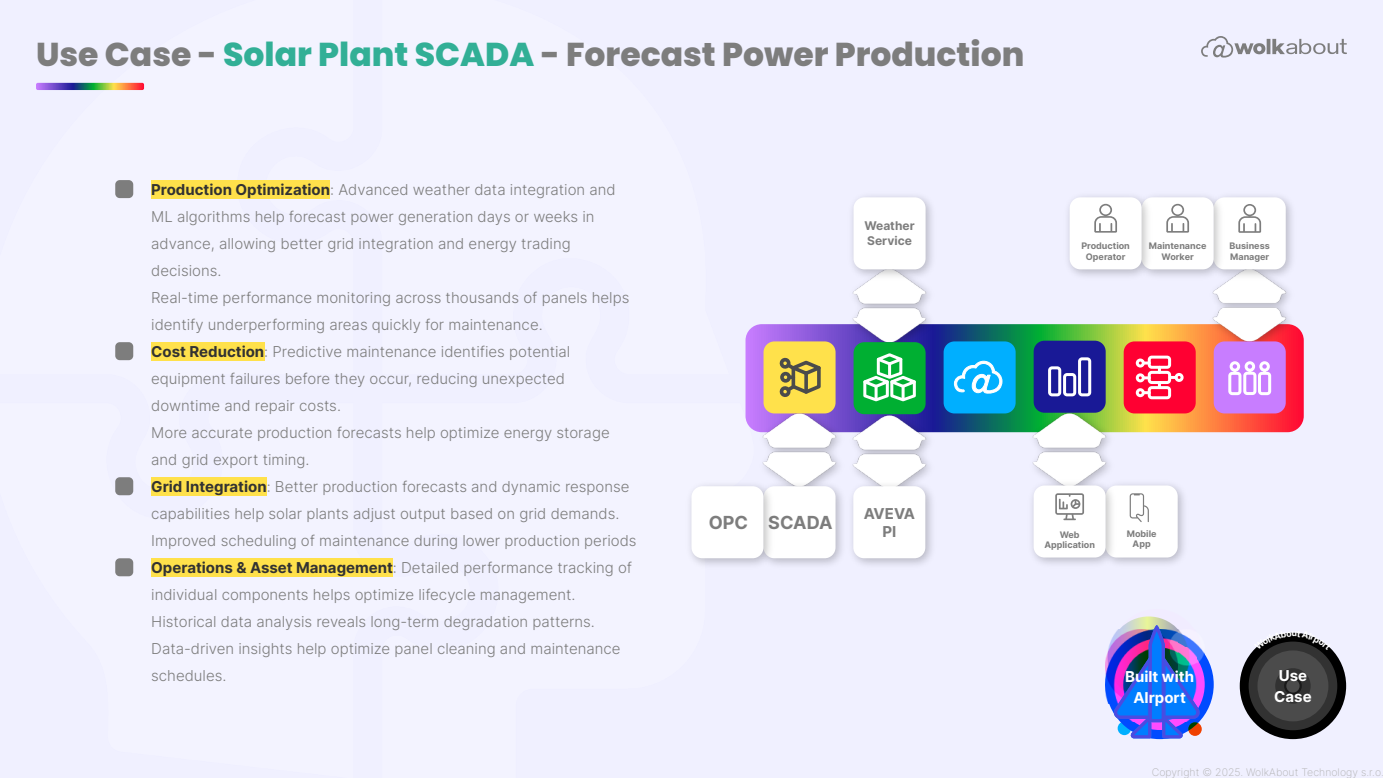
<style>
.page{position:relative;width:1383px;height:778px;background:#fff}
.page>*{position:absolute;margin:0;border:0;box-sizing:border-box;transform-origin:0 0}
.t1{font:800 33px "Poppins";color:#7d7d7d}
.t2{font:700 18px "Inter";color:#7d7d7d}
.t3{font:300 15px "Inter";color:#7d7d7d}
.t4{font:700 15px "Inter";color:#fff}
.t5{font:700 15px "Inter";color:#7d7d7d}
.t6{font:700 12px "Inter";color:#7d7d7d}
.t7{font:200 10.5px "Inter";letter-spacing:.005em;color:#afafaf}
.t8{font:700 9px "Inter";color:#7d7d7d}
.s1{color:#32af96}
.s2{font-weight:700;color:#323232}
</style>
<div class="page">
<div style="left:0;top:0;width:1382px;height:778px;background:#f0f0ff"></div>
<div style="left:151px;top:180px;width:179px;height:18px;background:#ffe14b"></div>
<div style="left:151px;top:342px;width:113px;height:18px;background:#ffe14b"></div>
<div style="left:151px;top:477px;width:116px;height:18px;background:#ffe14b"></div>
<div style="left:151px;top:558px;width:242px;height:18px;background:#ffe14b"></div>
<div style="left:115px;top:180px;width:18px;height:18px;background:#7d7d7d;border-radius:4px"></div>
<div style="left:115px;top:342px;width:18px;height:18px;background:#7d7d7d;border-radius:4px"></div>
<div style="left:115px;top:477px;width:18px;height:18px;background:#7d7d7d;border-radius:4px"></div>
<div style="left:115px;top:558px;width:18px;height:18px;background:#7d7d7d;border-radius:4px"></div>
<svg style="left:36px;top:83px;width:108px;height:7px"></svg>
<svg style="left:1201px;top:36px;width:145px;height:22px"></svg>
<svg style="left:745px;top:324px;width:558px;height:108px"></svg>
<img style="left:1209px;top:280px;width:85px;height:72px">
<img style="left:1029px;top:409px;width:85px;height:70px">
<img style="left:849px;top:280px;width:85px;height:72px">
<img style="left:759px;top:409px;width:85px;height:71px">
<img style="left:849px;top:411px;width:85px;height:69px">
<div style="left:943px;top:341px;width:72px;height:72px;background:#00afff;border-radius:11px"></div>
<svg style="left:953px;top:360px;width:50px;height:34px"></svg>
<div style="left:1033px;top:341px;width:72px;height:72px;background:#191996;border-radius:11px"></div>
<div style="left:1063px;top:373px;width:13px;height:23px;border:3px solid #fff;border-radius:2px"></div>
<div style="left:1078px;top:357px;width:13px;height:39px;border:3px solid #fff;border-radius:3px"></div>
<div style="left:1048px;top:366px;width:13px;height:30px;border:3px solid #fff;border-radius:3px"></div>
<div style="left:1123px;top:341px;width:72px;height:72px;background:#ff0032;border-radius:11px"></div>
<div style="left:1147px;top:371px;width:24px;height:13px;border:3px solid #fff;border-radius:3px"></div>
<div style="left:1147px;top:355px;width:24px;height:14px;border:3px solid #fff;border-radius:3px"></div>
<div style="left:1147px;top:386px;width:24px;height:13px;border:3px solid #fff;border-radius:3px"></div>
<div style="left:1135px;top:373px;width:9px;height:9px;border:3px solid #fff;border-radius:50%"></div>
<svg style="left:1143px;top:376px;width:6px;height:3px"></svg>
<div style="left:1135px;top:358px;width:9px;height:9px;border:3px solid #fff;border-radius:50%"></div>
<svg style="left:1143px;top:361px;width:6px;height:3px"></svg>
<div style="left:1135px;top:388px;width:9px;height:9px;border:3px solid #fff;border-radius:50%"></div>
<svg style="left:1143px;top:391px;width:6px;height:3px"></svg>
<div style="left:1174px;top:373px;width:9px;height:9px;border:3px solid #fff;border-radius:50%"></div>
<svg style="left:1170px;top:376px;width:6px;height:3px"></svg>
<svg style="left:1157px;top:367px;width:3px;height:5px"></svg>
<svg style="left:1157px;top:382px;width:3px;height:5px"></svg>
<div style="left:1213px;top:341px;width:72px;height:72px;background:#c87dff;border-radius:11px"></div>
<div style="left:1257px;top:372px;width:14px;height:23px;border:3px solid #fff;border-radius:2px"></div>
<div style="left:1259px;top:361px;width:10px;height:11px;border:3px solid #fff;border-radius:50%"></div>
<div style="left:1243px;top:372px;width:13px;height:23px;border:3px solid #fff;border-radius:3px"></div>
<div style="left:1244px;top:361px;width:11px;height:11px;border:3px solid #fff;border-radius:50%"></div>
<div style="left:1228px;top:372px;width:13px;height:23px;border:3px solid #fff;border-radius:2px"></div>
<div style="left:1229px;top:361px;width:11px;height:11px;border:3px solid #fff;border-radius:50%"></div>
<div style="left:853px;top:342px;width:72px;height:72px;background:#00af32;border-radius:11px"></div>
<svg style="left:863px;top:353px;width:53px;height:49px"></svg>
<div style="left:763px;top:341px;width:72px;height:72px;background:#ffe14b;border-radius:11px"></div>
<svg style="left:779px;top:357px;width:42px;height:40px"></svg>
<img style="left:1116px;top:484px;width:68px;height:80px">
<div style="left:1105px;top:485px;width:72px;height:72px;background:#fff;border-radius:11px"></div>
<svg style="left:1129px;top:493px;width:19px;height:29px"></svg>
<img style="left:1032px;top:479px;width:84px;height:85px">
<div style="left:1033px;top:485px;width:72px;height:72px;background:#fff;border-radius:11px"></div>
<svg style="left:1055px;top:493px;width:29px;height:27px"></svg>
<img style="left:774px;top:480px;width:158px;height:85px">
<div style="left:853px;top:486px;width:72px;height:72px;background:#fff;border-radius:11px"></div>
<div style="left:763px;top:486px;width:72px;height:72px;background:#fff;border-radius:11px"></div>
<img style="left:690px;top:485px;width:84px;height:80px">
<div style="left:691px;top:486px;width:72px;height:72px;background:#fff;border-radius:11px"></div>
<img style="left:1224px;top:196px;width:68px;height:84px">
<div style="left:1213px;top:197px;width:72px;height:72px;background:#fff;border-radius:11px"></div>
<svg style="left:1238px;top:204px;width:23px;height:29px"></svg>
<img style="left:1152px;top:196px;width:72px;height:80px">
<div style="left:1141px;top:197px;width:72px;height:72px;background:#fff;border-radius:11px"></div>
<svg style="left:1166px;top:204px;width:23px;height:29px"></svg>
<img style="left:1068px;top:196px;width:84px;height:80px">
<div style="left:1069px;top:197px;width:72px;height:72px;background:#fff;border-radius:11px"></div>
<svg style="left:1094px;top:204px;width:23px;height:29px"></svg>
<img style="left:852px;top:196px;width:80px;height:84px">
<div style="left:853px;top:197px;width:72px;height:72px;background:#fff;border-radius:11px"></div>
<div style="left:1239px;top:632px;width:107px;height:107px;background:#000;border-radius:50%"></div>
<div style="left:1248px;top:641px;width:89px;height:89px;background:#323232;border-radius:50%"></div>
<div style="left:1257px;top:650px;width:71px;height:71px;background:#4b4b4b;border-radius:50%"></div>
<div style="left:1275px;top:668px;width:35px;height:35px;background:#323232;border-radius:50%"></div>
<svg style="left:1284px;top:677px;width:17px;height:17px"></svg>
<div style="left:1286px;top:679px;width:13px;height:13px;background:#4b4b4b;border-radius:50%"></div>
<div style="left:1188px;top:722px;width:13px;height:14px;background:#f04100;border-radius:50%"></div>
<div style="left:1111px;top:609px;width:90px;height:91px;background:#f1ecff;border-radius:50%"></div>
<svg style="left:1108px;top:616px;width:81px;height:82px"></svg>
<svg style="left:1105px;top:629px;width:108px;height:110px"></svg>
<img style="left:1200px;top:647px;width:4px;height:19px">
<img style="left:1105px;top:637px;width:8px;height:66px">
<img style="left:1113px;top:625px;width:87px;height:113px">
<svg style="left:1254px;top:632px;width:77px;height:18px"></svg>
<p class="t1" style="left:36px;top:32px;width:989px">Use Case - <span class="s1">Solar Plant SCADA</span> - Forecast Power Production</p>
<p class="t3" style="left:151px;top:180px;width:466px"><span class="s2">Production Optimization</span>: Advanced weather data integration and</p>
<p class="t3" style="left:151px;top:207px;width:445px">ML algorithms help forecast power generation days or weeks in</p>
<p class="t3" style="left:151px;top:234px;width:421px">advance, allowing better grid integration and energy trading</p>
<p class="t3" style="left:151px;top:261px;width:72px">decisions.</p>
<p class="t3" style="left:151px;top:288px;width:479px">Real-time performance monitoring across thousands of panels helps</p>
<p class="t3" style="left:151px;top:315px;width:393px">identify underperforming areas quickly for maintenance.</p>
<p class="t3" style="left:151px;top:342px;width:420px"><span class="s2">Cost Reduction</span>: Predictive maintenance identifies potential</p>
<p class="t3" style="left:151px;top:369px;width:415px">equipment failures before they occur, reducing unexpected</p>
<p class="t3" style="left:151px;top:396px;width:191px">downtime and repair costs.</p>
<p class="t3" style="left:151px;top:423px;width:460px">More accurate production forecasts help optimize energy storage</p>
<p class="t3" style="left:151px;top:450px;width:160px">and grid export timing.</p>
<p class="t3" style="left:151px;top:477px;width:480px"><span class="s2">Grid Integration</span>: Better production forecasts and dynamic response</p>
<p class="t3" style="left:151px;top:504px;width:469px">capabilities help solar plants adjust output based on grid demands.</p>
<p class="t3" style="left:151px;top:531px;width:487px">Improved scheduling of maintenance during lower production periods</p>
<p class="t3" style="left:151px;top:558px;width:482px"><span class="s2">Operations &amp; Asset Management</span>: Detailed performance tracking of</p>
<p class="t3" style="left:151px;top:585px;width:426px">individual components helps optimize lifecycle management.</p>
<p class="t3" style="left:151px;top:612px;width:445px">Historical data analysis reveals long-term degradation patterns.</p>
<p class="t3" style="left:151px;top:639px;width:471px">Data-driven insights help optimize panel cleaning and maintenance</p>
<p class="t3" style="left:151px;top:666px;width:77px">schedules.</p>
<p class="t6" style="left:864px;top:218px;width:52px">Weather</p>
<p class="t6" style="left:867px;top:233px;width:46px">Service</p>
<p class="t2" style="left:708px;top:511px;width:41px">OPC</p>
<p class="t2" style="left:768px;top:511px;width:66px">SCADA</p>
<p class="t5" style="left:863px;top:504px;width:53px">AVEVA</p>
<p class="t5" style="left:882px;top:522px;width:15px">PI</p>
<p class="t8" style="left:1081px;top:241px;width:50px">Production</p>
<p class="t8" style="left:1085px;top:251px;width:41px">Operator</p>
<p class="t8" style="left:1148px;top:241px;width:59px">Maintenance</p>
<p class="t8" style="left:1161px;top:251px;width:34px">Worker</p>
<p class="t8" style="left:1229px;top:241px;width:42px">Business</p>
<p class="t8" style="left:1230px;top:251px;width:41px">Manager</p>
<p class="t8" style="left:1059px;top:529px;width:21px">Web</p>
<p class="t8" style="left:1044px;top:539px;width:52px">Application</p>
<p class="t8" style="left:1126px;top:528px;width:31px">Mobile</p>
<p class="t8" style="left:1132px;top:538px;width:20px">App</p>
<p class="t4" style="left:1125px;top:667px;width:70px">Built with</p>
<p class="t4" style="left:1133px;top:688px;width:54px">AIrport</p>
<p class="t4" style="left:1278px;top:666px;width:30px">Use</p>
<p class="t4" style="left:1274px;top:687px;width:39px">Case</p>
<p class="t7" style="left:1151px;top:765px;width:234px">Copyright © 2025. WolkAbout Technology s.r.o.</p>
</div>
